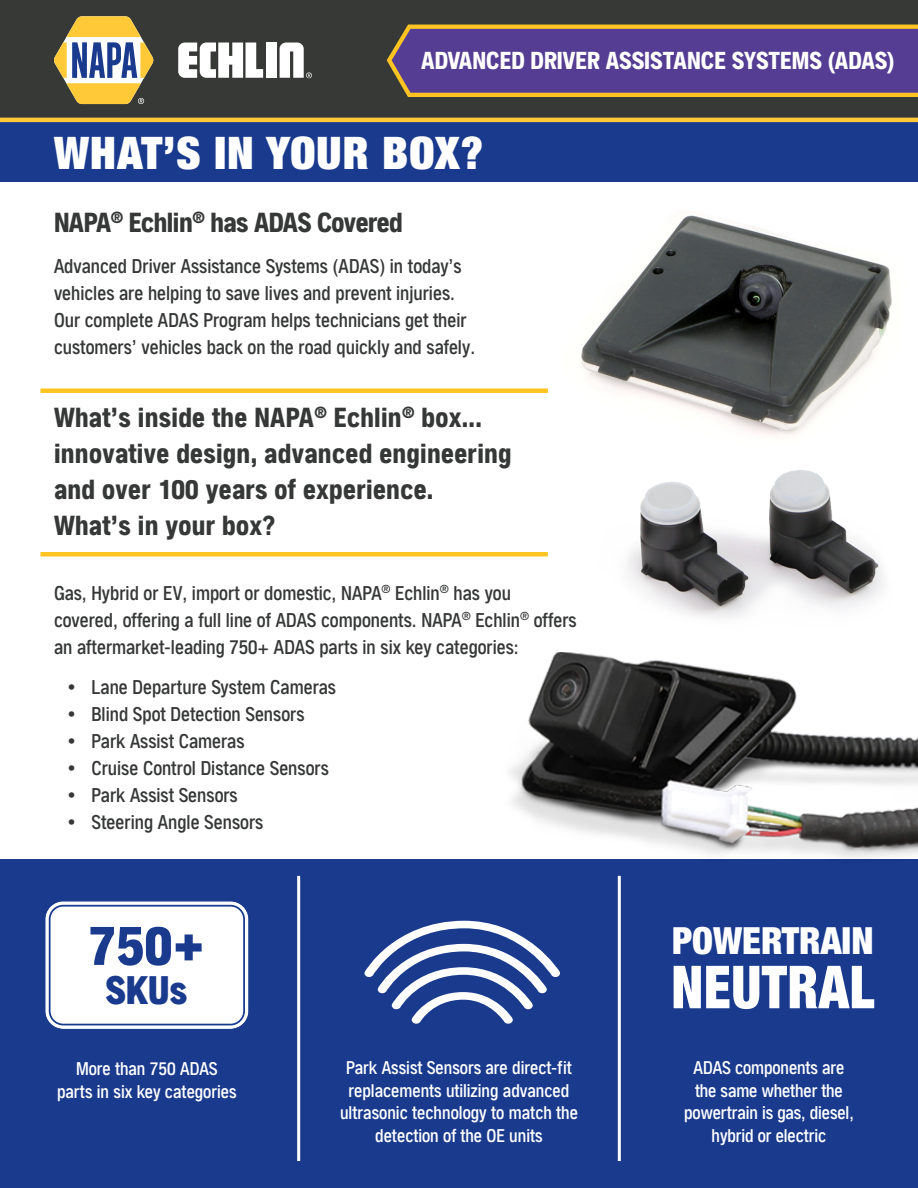
<style>
.page{position:relative;width:918px;height:1188px;background:#fff}
.page>*{position:absolute;margin:0;border:0;box-sizing:border-box;transform-origin:0 0}
.t1{font:900 condensed 59.4px "Helvetica Neue LT Std";letter-spacing:.01em;color:#fff;scale:.91 1}
.t2{font:900 condensed 54px "NAPASANS";color:#193a8d}
.t3{font:900 condensed 45px "Helvetica Neue LT Std";letter-spacing:.025em;color:#fff}
.t4{font:900 condensed 39px "NAPASANS";color:#193a8d}
.t5{font:900 condensed 37.5px "Helvetica Neue LT Std";color:#fff}
.Header_with_Red_Line{font:800 condensed 27px/36px "NAPASANS";letter-spacing:.01em;color:#363737}
.Header_with_Red_Line-2{font:800 condensed 27px "NAPASANS";letter-spacing:-.02em;color:#363737}
.t6{font:800 condensed 24px "NAPASANS";color:#fff}
.t7{font:500 condensed 19.5px/27px "NAPASANS";color:#363737}
.t8{font:500 condensed 18px/22.5px "NAPASANS";color:#fff;text-align:center}
</style>
<div class="page">
<div style="left:0;top:0;width:918px;height:181px;background:#363936"></div>
<svg style="left:387px;top:25px;width:531px;height:72px;background:#674c83"></svg>
<div style="left:0;top:120px;width:918px;height:62px;background:#193a8d"></div>
<hr style="left:0;top:118px;width:918px;height:4px;background:#ffc938">
<div style="left:0;top:859px;width:918px;height:329px;background:#193a8d"></div>
<hr style="left:297px;top:876px;width:3px;height:285px;background:#fff">
<hr style="left:618px;top:876px;width:3px;height:285px;background:#fff">
<svg style="left:178px;top:43px;width:85px;height:35px"></svg>
<div style="left:266px;top:43px;width:11px;height:35px;background:#fff"></div>
<svg style="left:280px;top:43px;width:32px;height:35px"></svg>
<svg style="left:54px;top:16px;width:100px;height:88px"></svg>
<img style="left:581px;top:215px;width:311px;height:221px">
<div style="left:40px;top:388px;width:508px;height:5px;background:#fec422"></div>
<div style="left:40px;top:552px;width:508px;height:5px;background:#fec422"></div>
<img style="left:510px;top:652px;width:408px;height:206px">
<img style="left:627px;top:470px;width:257px;height:148px">
<div style="left:45px;top:901px;width:203px;height:128px;background:#fff;border-radius:18px"></div>
<div style="left:40px;top:896px;width:214px;height:138px;border:5px solid #193a8d;border-radius:21px"></div>
<div style="left:49px;top:905px;width:196px;height:120px;border:2px solid #193a8d;border-radius:14px"></div>
<svg style="left:365px;top:921px;width:195px;height:103px"></svg>
<p class="t6" style="left:421px;top:47px;width:475px">ADVANCED DRIVER ASSISTANCE SYSTEMS (ADAS)</p>
<p class="t3" style="left:54px;top:124px;width:431px">WHAT’S IN YOUR BOX?</p>
<p class="Header_with_Red_Line-2" style="left:54px;top:207px;width:350px">NAPA<sup>®</sup> Echlin<sup>®</sup> has ADAS Covered</p>
<p class="t7" style="left:54px;top:252px;width:423px">Advanced Driver Assistance Systems (ADAS) in today’s vehicles are helping to save lives and prevent injuries.<br>Our complete ADAS Program helps technicians get their customers’ vehicles back on the road quickly and safely.</p>
<p class="Header_with_Red_Line" style="left:54px;top:399px;width:459px">What’s inside the NAPA<sup>®</sup> Echlin<sup>®</sup> box... innovative design, advanced engineering and over 100 years of experience.<br>What’s in your box?</p>
<p class="t7" style="left:54px;top:579px;width:524px">Gas, Hybrid or EV, import or domestic, NAPA<sup>®</sup> Echlin<sup>®</sup> has you covered, offering a full line of ADAS components. NAPA<sup>®</sup> Echlin<sup>®</sup> offers an aftermarket-leading 750+ ADAS parts in six key categories:</p>
<p class="t7" style="left:68px;top:674px;width:270px">• Lane Departure System Cameras</p>
<p class="t7" style="left:68px;top:701px;width:239px">• Blind Spot Detection Sensors</p>
<p class="t7" style="left:68px;top:728px;width:179px">• Park Assist Cameras</p>
<p class="t7" style="left:68px;top:755px;width:263px">• Cruise Control Distance Sensors</p>
<p class="t7" style="left:68px;top:782px;width:172px">• Park Assist Sensors</p>
<p class="t7" style="left:68px;top:809px;width:197px">• Steering Angle Sensors</p>
<p class="t2" style="left:88px;top:915px;width:118px">750+</p>
<p class="t4" style="left:105px;top:968px;width:84px">SKUs</p>
<p class="t8" style="left:57px;top:1058px;width:181px">More than 750 ADAS parts in six key categories</p>
<p class="t8" style="left:340px;top:1057px;width:239px">Park Assist Sensors are direct-fit replacements utilizing advanced ultrasonic technology to match the detection of the OE units</p>
<p class="t5" style="left:672px;top:918px;width:203px">POWERTRAIN</p>
<p class="t1" style="left:671px;top:951px;width:225px">NEUTRAL</p>
<p class="t8" style="left:684px;top:1057px;width:171px">ADAS components are the same whether the powertrain is gas, diesel, hybrid or electric</p>
</div>
